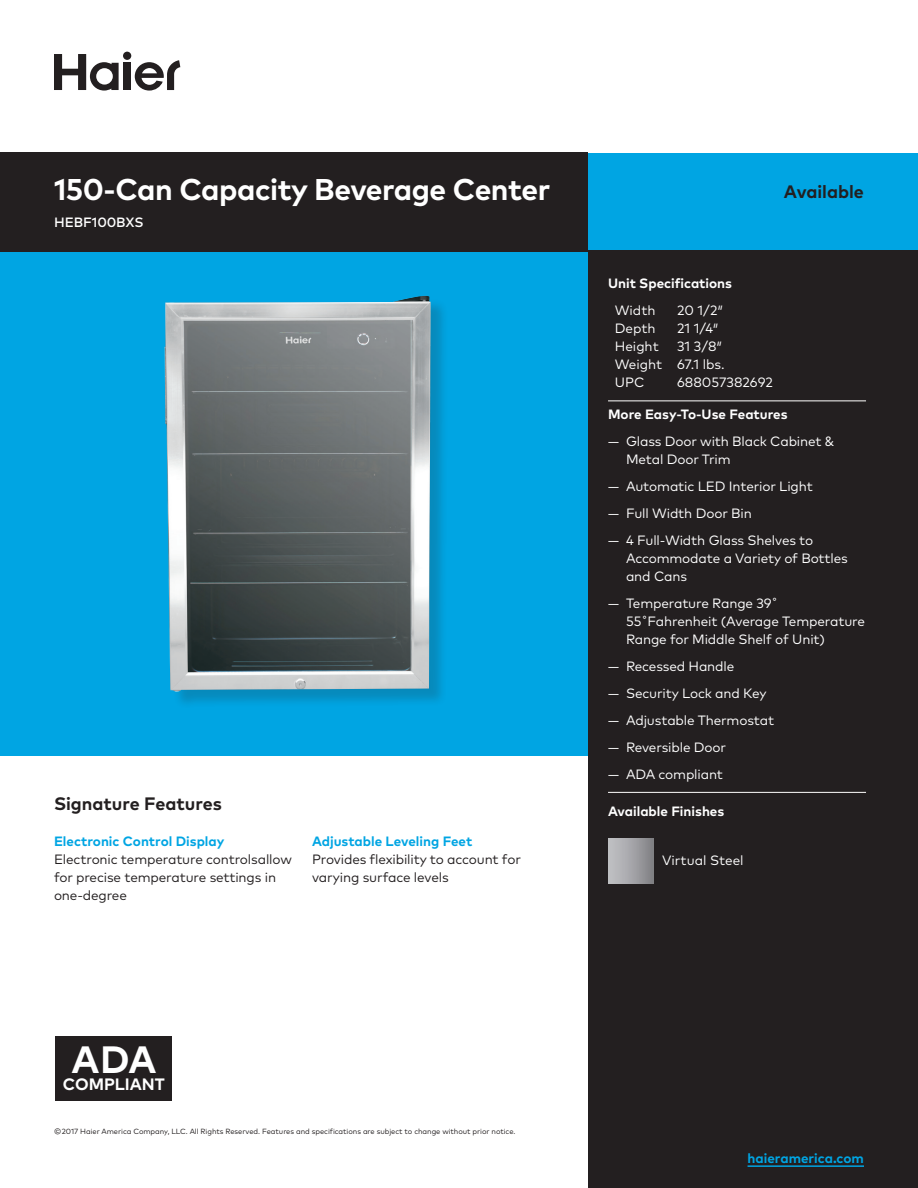
<style>
.page{position:relative;width:918px;height:1188px;background:#fff}
.page>*{position:absolute;margin:0;border:0;box-sizing:border-box;transform-origin:0 0}
.t1{font:700 38.1px "Mark OT";color:#fff}
.Headline__Product_Na{font:700 30px "Mark OT";letter-spacing:-.015em;color:#fff}
.Headline__Signature{font:700 18px "Mark OT";color:#231f20}
.t2{font:700 16.5px "Mark OT";color:#fff}
.Header__Right_Rail{font:13.5px/18px "Mark OT";letter-spacing:-.01em;color:#fff}
.Paragraph__Main{font:13.5px/18px "Mark OT";letter-spacing:-.01em;color:#231f20}
.Subhead__Signature_F{font:700 13.5px "Mark OT";color:#00a5e3}
.Header__Right_Rail-2{font:700 13.5px "Mark OT";color:#fff}
.SKU__Front{font:500 13.5px "Mark OT";letter-spacing:-.005em;color:#fff}
.t3{font:7.5px "Mark OT";letter-spacing:-.005em;color:#231f20}
</style>
<div class="page">
<div style="left:0;top:153px;width:918px;height:603px;background:#00a5e3"></div>
<div style="left:588px;top:251px;width:330px;height:937px;background:#231f20"></div>
<div style="left:0;top:153px;width:588px;height:99px;background:#231f20"></div>
<div style="left:123px;top:63px;width:8px;height:27px;background:#231f20"></div>
<div style="left:123px;top:52px;width:8px;height:8px;background:#231f20;border-radius:50%"></div>
<svg style="left:54px;top:54px;width:65px;height:37px"></svg>
<svg style="left:135px;top:60px;width:45px;height:31px"></svg>
<hr style="left:748px;top:1165px;width:116px;height:2px;background:#00a5e3">
<hr style="left:608px;top:401px;width:258px;height:1px;background:#fff">
<hr style="left:608px;top:792px;width:258px;height:1px;background:#fff">
<div style="left:608px;top:838px;width:45px;height:45px;background:linear-gradient(to right,#c5c5c9,#858488)"></div>
<div style="left:167px;top:299px;width:282px;height:411px;background:#231f20;opacity:.2"></div>
<img style="left:165px;top:296px;width:266px;height:396px">
<div style="left:56px;top:1036px;width:116px;height:64px;background:#231f20"></div>
<p class="Headline__Product_Na" style="left:54px;top:169px;width:498px">150-Can Capacity Beverage Center</p>
<p class="SKU__Front" style="left:54px;top:213px;width:91px">HEBF100BXS</p>
<p class="Headline__Signature" style="left:54px;top:792px;width:169px">Signature Features</p>
<p class="Subhead__Signature_F" style="left:54px;top:832px;width:172px">Electronic Control Display</p>
<p class="Paragraph__Main" style="left:54px;top:850px;width:239px">Electronic temperature controlsallow for precise temperature settings in one-degree</p>
<p class="Subhead__Signature_F" style="left:312px;top:832px;width:162px">Adjustable Leveling Feet</p>
<p class="Paragraph__Main" style="left:312px;top:850px;width:210px">Provides flexibility to account for varying surface levels</p>
<p class="t1" style="left:72px;top:1034px;width:87px">ADA</p>
<p class="t2" style="left:63px;top:1074px;width:104px">COMPLIANT</p>
<p class="t3" style="left:54px;top:1127px;width:463px">© 2017 Haier America Company, LLC. All Rights Reserved. Features and specifications are subject to change without prior notice.</p>
<p class="Headline__Signature" style="left:784px;top:180px;width:82px">Available</p>
<p class="Header__Right_Rail-2" style="left:608px;top:274px;width:126px">Unit Specifications</p>
<p class="Header__Right_Rail" style="left:615px;top:301px;width:42px">Width</p>
<p class="Header__Right_Rail" style="left:677px;top:301px;width:48px">20 1/2″</p>
<p class="Header__Right_Rail" style="left:615px;top:319px;width:42px">Depth</p>
<p class="Header__Right_Rail" style="left:677px;top:319px;width:43px">21 1/4″</p>
<p class="Header__Right_Rail" style="left:615px;top:337px;width:46px">Height</p>
<p class="Header__Right_Rail" style="left:615px;top:337px;width:112px;text-indent:62px">31 3/8″<br>Weight 67.1 lbs.<br>UPC</p>
<p class="Header__Right_Rail" style="left:677px;top:373px;width:97px">688057382692</p>
<p class="Header__Right_Rail-2" style="left:608px;top:405px;width:181px">More Easy-To-Use Features</p>
<p class="Header__Right_Rail" style="left:626px;top:432px;width:210px;text-indent:-18px">— Glass Door with Black Cabinet &amp;<br>Metal Door Trim</p>
<p class="Header__Right_Rail" style="left:608px;top:477px;width:206px">— Automatic LED Interior Light</p>
<p class="Header__Right_Rail" style="left:608px;top:504px;width:145px">— Full Width Door Bin</p>
<p class="Header__Right_Rail" style="left:626px;top:531px;width:223px;text-indent:-18px">— 4 Full-Width Glass Shelves to<br>Accommodate a Variety of Bottles and Cans</p>
<p class="Header__Right_Rail" style="left:626px;top:594px;width:240px;text-indent:-18px">— Temperature Range 39˚<br>55˚Fahrenheit (Average Temperature<br>Range for Middle Shelf of Unit)</p>
<p class="Header__Right_Rail" style="left:608px;top:657px;width:128px">— Recessed Handle</p>
<p class="Header__Right_Rail" style="left:608px;top:684px;width:160px">— Security Lock and Key</p>
<p class="Header__Right_Rail" style="left:608px;top:711px;width:168px">— Adjustable Thermostat</p>
<p class="Header__Right_Rail" style="left:608px;top:738px;width:120px">— Reversible Door</p>
<p class="Header__Right_Rail" style="left:608px;top:765px;width:117px">— ADA compliant</p>
<p class="Header__Right_Rail-2" style="left:608px;top:802px;width:118px">Available Finishes</p>
<p class="Header__Right_Rail" style="left:662px;top:851px;width:83px">Virtual Steel</p>
<p class="Subhead__Signature_F" style="left:748px;top:1150px;width:118px">haieramerica.com</p>
</div>
